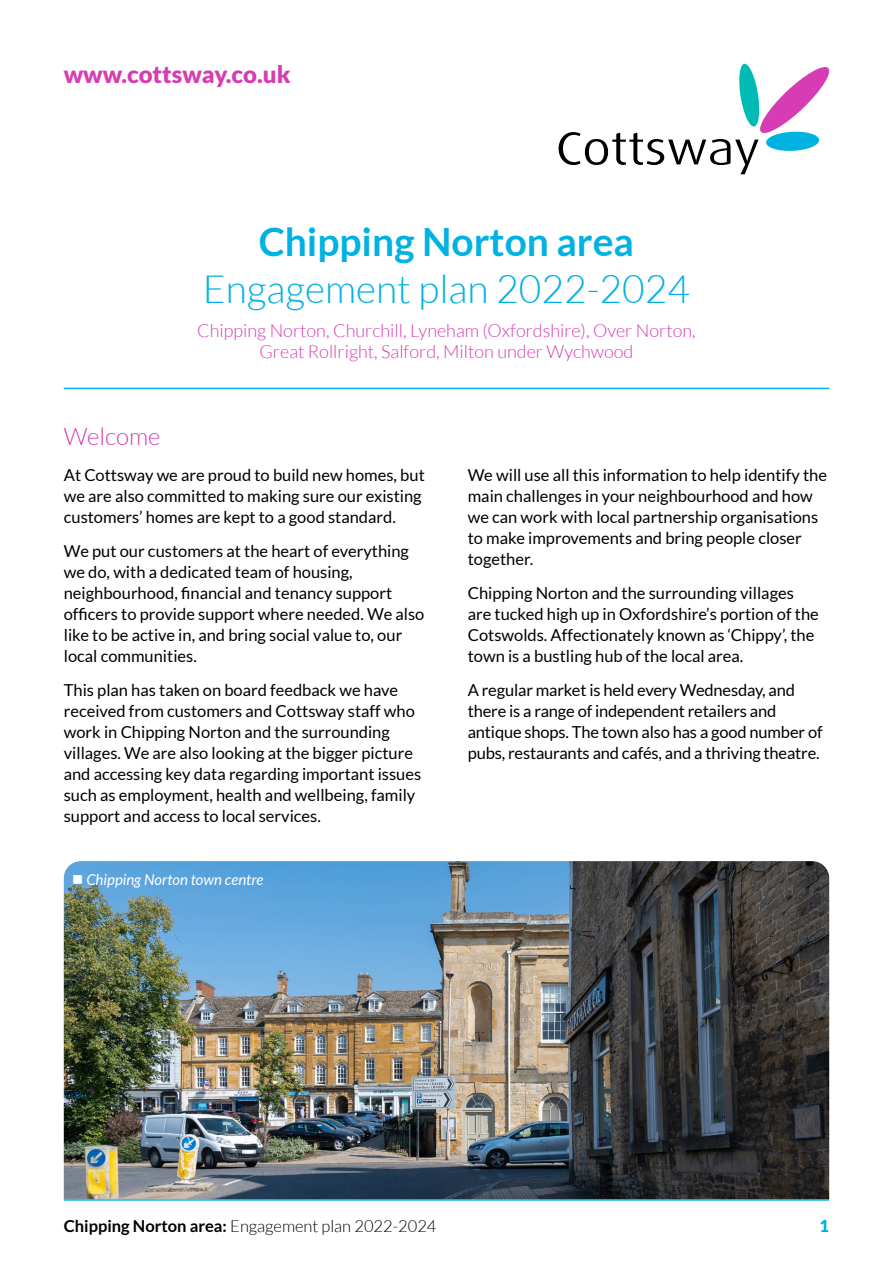
<style>
.page{position:relative;width:893px;height:1263px;background:#fff}
.page>*{position:absolute;margin:0;border:0;box-sizing:border-box;transform-origin:0 0}
.t1{font:300 39px "Lato";color:#00b2e2}
.t2{font:700 39px "Lato";color:#00b2e2}
.t3{font:900 24px "Lato";color:#d63cb3}
.t4{font:300 24px "Lato";color:#d63cb3}
.t5{font:300 18px/21px "Lato";color:#d63cb3;text-align:center}
.t6{font:16.5px/21px "Lato";color:#000}
.t7{font:300 16.5px "Lato";color:#000}
.t8{font:900 16.5px "Lato";color:#00b2e2}
.t9{font:italic 15px "Lato";color:#fff}
.s1{font-weight:700}
</style>
<div class="page">
<hr style="left:64px;top:1199px;width:765px;height:2px;background:#00b2e2">
<img style="left:64px;top:861px;width:765px;height:338px">
<svg style="left:559px;top:64px;width:270px;height:110px"></svg>
<hr style="left:64px;top:388px;width:765px;height:1px;background:#00b2e2">
<h2 class="t3" style="left:64px;top:60px;width:228px">www.cottsway.co.uk</h2>
<h2 class="t4" style="left:64px;top:424px;width:98px">Welcome</h2>
<h1 class="t2" style="left:259px;top:220px;width:377px">Chipping Norton area</h1>
<h1 class="t1" style="left:203px;top:268px;width:489px">Engagement plan 2022-2024</h1>
<p class="t5" style="left:197px;top:320px;width:500px">Chipping Norton, Churchill, Lyneham (Oxfordshire), Over Norton,<br>Great Rollright, Salford, Milton under Wychwood</p>
<p class="t6" style="left:64px;top:464px;width:363px">At Cottsway we are proud to build new homes, but we are also committed to making sure our existing customers’ homes are kept to a good standard.</p>
<p class="t6" style="left:64px;top:540px;width:362px">We put our customers at the heart of everything we do, with a dedicated team of housing, neighbourhood, financial and tenancy support officers to provide support where needed. We also like to be active in, and bring social value to, our local communities.</p>
<p class="t6" style="left:64px;top:679px;width:359px">This plan has taken on board feedback we have received from customers and Cottsway staff who work in Chipping Norton and the surrounding villages. We are also looking at the bigger picture and accessing key data regarding important issues such as employment, health and wellbeing, family support and access to local services.</p>
<p class="t9" style="left:72px;top:871px;width:193px">■ Chipping Norton town centre</p>
<p class="t6" style="left:468px;top:464px;width:361px">We will use all this information to help identify the main challenges in your neighbourhood and how we can work with local partnership organisations to make improvements and bring people closer together.</p>
<p class="t6" style="left:468px;top:582px;width:353px">Chipping Norton and the surrounding villages are tucked high up in Oxfordshire’s portion of the Cotswolds. Affectionately known as ‘Chippy’, the town is a bustling hub of the local area.</p>
<p class="t6" style="left:468px;top:679px;width:356px">A regular market is held every Wednesday, and there is a range of independent retailers and antique shops. The town also has a good number of pubs, restaurants and cafés, and a thriving theatre.</p>
<p class="t7" style="left:64px;top:1217px;width:374px"><span class="s1">Chipping Norton area:</span> Engagement plan 2022-2024</p>
<p class="t8" style="left:820px;top:1216px;width:11px">1</p>
</div>
